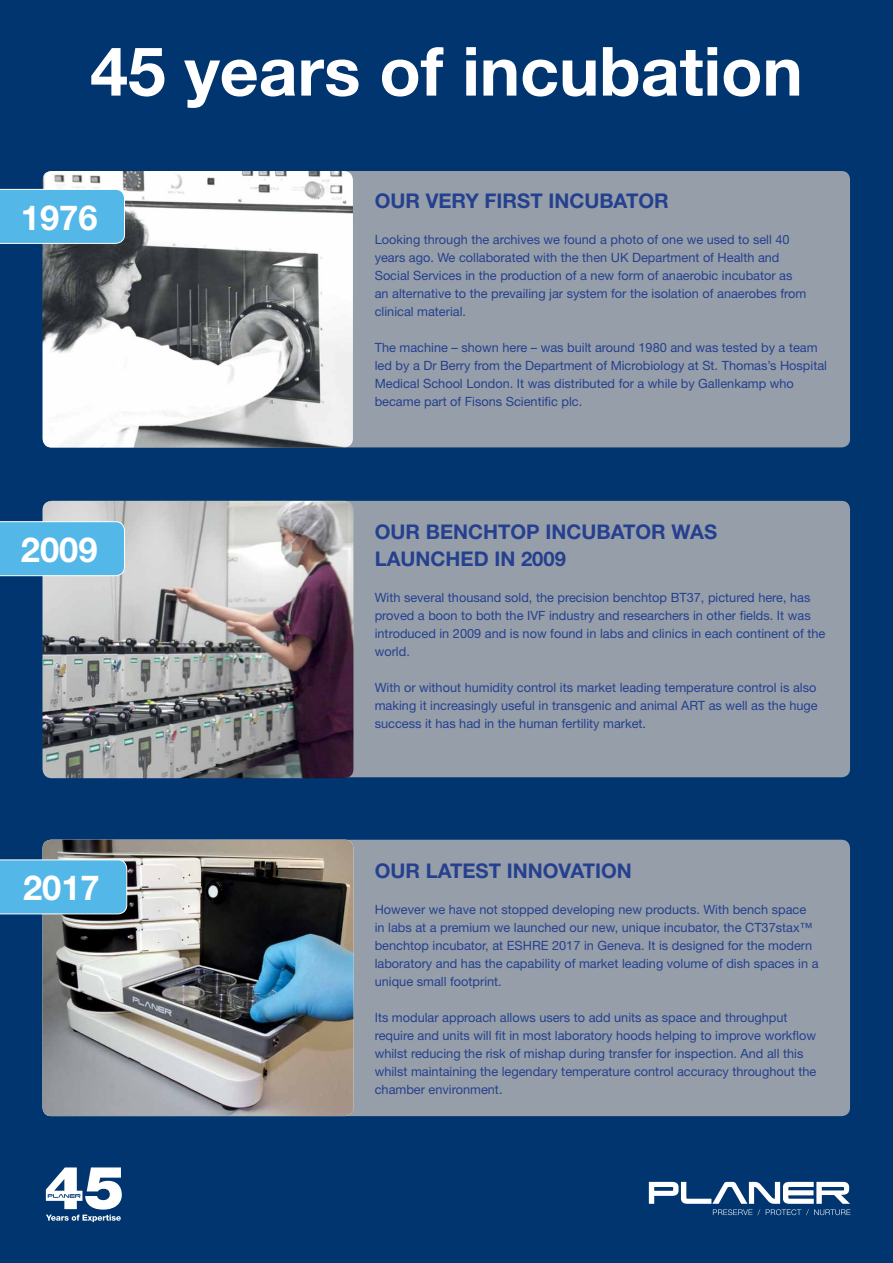
<style>
.page{position:relative;width:893px;height:1263px;background:#00356f}
.page>*{position:absolute;margin:0;border:0;box-sizing:border-box;transform-origin:0 0}
.t1{font:700 67.88px "Helvetica Neue";color:#fff}
.t2{font:700 34.5px "Helvetica Neue";color:#fff}
.t3{font:700 20.25px/27px "Helvetica Neue";color:#25408f}
.t4{font:12.75px/18px "Helvetica Neue";color:#25408f}
</style>
<div class="page">
<div style="left:43px;top:171px;width:807px;height:276px;background:#969fa9;border-radius:9px"></div>
<div style="left:43px;top:501px;width:807px;height:276px;background:#969fa9;border-radius:9px"></div>
<div style="left:43px;top:840px;width:807px;height:276px;background:#969fa9;border-radius:9px"></div>
<img style="left:43px;top:501px;width:310px;height:277px">
<img style="left:43px;top:171px;width:310px;height:277px">
<img style="left:43px;top:840px;width:310px;height:276px">
<svg style="left:46px;top:1167px;width:76px;height:55px"></svg>
<svg style="left:649px;top:1182px;width:201px;height:33px"></svg>
<div style="left:0;top:189px;width:125px;height:55px;background:#53b7e8"></div>
<div style="left:0;top:521px;width:125px;height:55px;background:#53b7e8"></div>
<div style="left:0;top:859px;width:127px;height:55px;background:#53b7e8"></div>
<h1 class="t1" style="left:90px;top:29px;width:714px">45 years of incubation</h1>
<h2 class="t2" style="left:21px;top:196px;width:78px">1976</h2>
<h2 class="t2" style="left:21px;top:528px;width:78px">2009</h2>
<h2 class="t2" style="left:23px;top:867px;width:78px">2017</h2>
<h3 class="t3" style="left:375px;top:187px;width:296px">OUR VERY FIRST INCUBATOR</h3>
<p class="t4" style="left:375px;top:230px;width:433px">Looking through the archives we found a photo of one we used to sell 40 years ago. We collaborated with the then UK Department of Health and Social Services in the production of a new form of anaerobic incubator as an alternative to the prevailing jar system for the isolation of anaerobes from clinical material.</p>
<p class="t4" style="left:375px;top:338px;width:454px">The machine – shown here – was built around 1980 and was tested by a team led by a Dr Berry from the Department of Microbiology at St. Thomas’s Hospital Medical School London. It was distributed for a while by Gallenkamp who became part of Fisons Scientific plc.</p>
<h3 class="t3" style="left:375px;top:517px;width:344px">OUR BENCHTOP INCUBATOR WAS<br>LAUNCHED IN 2009</h3>
<p class="t4" style="left:375px;top:588px;width:452px">With several thousand sold, the precision benchtop BT37, pictured here, has proved a boon to both the IVF industry and researchers in other fields. It was introduced in 2009 and is now found in labs and clinics in each continent of the world.</p>
<p class="t4" style="left:375px;top:678px;width:445px;text-align:justify">With or without humidity control its market leading temperature control is also making it increasingly useful in transgenic and animal ART as well as the huge success it has had in the human fertility market.</p>
<h3 class="t3" style="left:375px;top:856px;width:259px">OUR LATEST INNOVATION</h3>
<p class="t4" style="left:375px;top:900px;width:445px">However we have not stopped developing new products. With bench space in labs at a premium we launched our new, unique incubator, the CT37stax™ benchtop incubator, at ESHRE 2017 in Geneva. It is designed for the modern laboratory and has the capability of market leading volume of dish spaces in a unique small footprint.</p>
<p class="t4" style="left:375px;top:1008px;width:443px">Its modular approach allows users to add units as space and throughput require and units will fit in most laboratory hoods helping to improve workflow whilst reducing the risk of mishap during transfer for inspection. And all this whilst maintaining the legendary temperature control accuracy throughout the chamber environment.</p>
</div>
